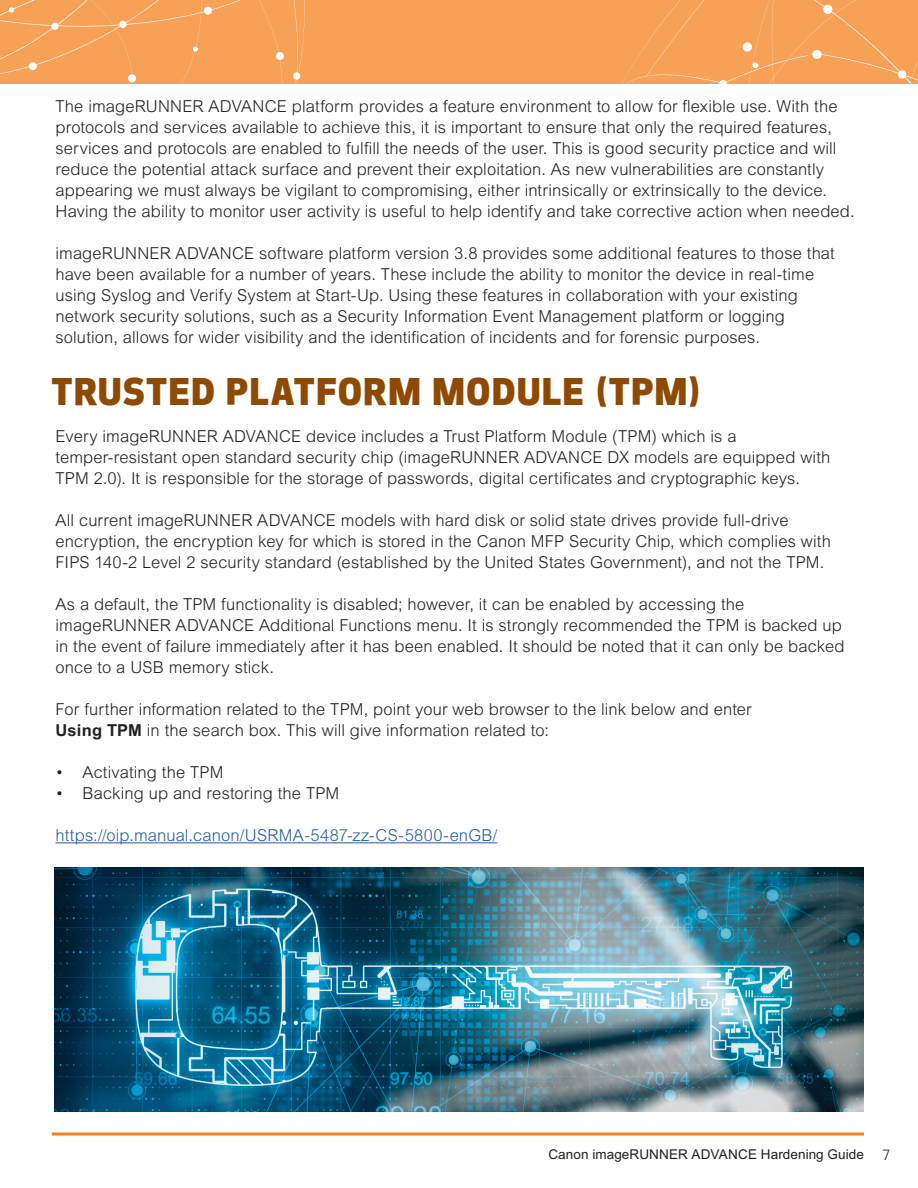
<style>
.page{position:relative;width:918px;height:1188px;background:#fff}
.page>*{position:absolute;margin:0;border:0;box-sizing:border-box;transform-origin:0 0}
.Sub_Heads{font:800 36px "Optic Sans 501";letter-spacing:.05em;color:#8f4a01}
.Body_copy{font:300 16.5px/21px "Arial MT Pro";letter-spacing:.01em;color:#231f20}
.Body_copy-2{font:300 16.5px "Arial MT Pro";letter-spacing:.015em;color:#215e9f}
.t1{font:13.5px "Arial MT Pro";letter-spacing:.005em;color:#231f20}
.t2{font:13.5px "Optic Sans 201";color:#231f20}
.s1{font-weight:700}
</style>
<div class="page">
<svg style="left:52px;top:1132px;width:812px;height:4px;background:#f7a156"></svg>
<div style="left:0;top:0;width:918px;height:84px;background:#f7a157"></div>
<svg style="left:622px;top:0;width:296px;height:84px"></svg>
<svg style="left:0;top:0;width:305px;height:84px"></svg>
<hr style="left:56px;top:842px;width:441px;height:1px;background:#215e9f">
<img style="left:55px;top:867px;width:809px;height:244px">
<p class="Body_copy" style="left:56px;top:96px;width:801px">The imageRUNNER ADVANCE platform provides a feature environment to allow for flexible use. With the protocols and services available to achieve this, it is important to ensure that only the required features, services and protocols are enabled to fulfill the needs of the user. This is good security practice and will reduce the potential attack surface and prevent their exploitation. As new vulnerabilities are constantly appearing we must always be vigilant to compromising, either intrinsically or extrinsically to the device.<br>Having the ability to monitor user activity is useful to help identify and take corrective action when needed.</p>
<p class="Body_copy" style="left:56px;top:243px;width:781px">imageRUNNER ADVANCE software platform version 3.8 provides some additional features to those that have been available for a number of years. These include the ability to monitor the device in real-time using Syslog and Verify System at Start-Up. Using these features in collaboration with your existing network security solutions, such as a Security Information Event Management platform or logging solution, allows for wider visibility and the identification of incidents and for forensic purposes.</p>
<h1 class="Sub_Heads" style="left:52px;top:372px;width:650px">TRUSTED PLATFORM MODULE (TPM)</h1>
<p class="Body_copy" style="left:56px;top:427px;width:776px">Every imageRUNNER ADVANCE device includes a Trust Platform Module (TPM) which is a temper-resistant open standard security chip (imageRUNNER ADVANCE DX models are equipped with<br>TPM 2.0). It is responsible for the storage of passwords, digital certificates and cryptographic keys.</p>
<p class="Body_copy" style="left:56px;top:511px;width:734px">All current imageRUNNER ADVANCE models with hard disk or solid state drives provide full-drive</p>
<p class="Body_copy" style="left:56px;top:532px;width:777px">encryption, the encryption key for which is stored in the Canon MFP Security Chip, which complies with<br>FIPS 140-2 Level 2 security standard (established by the United States Government), and not the TPM.</p>
<p class="Body_copy" style="left:56px;top:595px;width:690px">As a default, the TPM functionality is disabled; however, it can be enabled by accessing the</p>
<p class="Body_copy" style="left:56px;top:616px;width:790px">imageRUNNER ADVANCE Additional Functions menu. It is strongly recommended the TPM is backed up in the event of failure immediately after it has been enabled. It should be noted that it can only be backed once to a USB memory stick.</p>
<p class="Body_copy" style="left:56px;top:700px;width:698px">For further information related to the TPM, point your web browser to the link below and enter</p>
<p class="Body_copy" style="left:56px;top:721px;width:495px"><span class="s1">Using TPM</span> in the search box. This will give information related to:</p>
<p class="Body_copy" style="left:56px;top:763px;width:169px">• Activating the TPM</p>
<p class="Body_copy" style="left:56px;top:784px;width:285px">• Backing up and restoring the TPM</p>
<p class="Body_copy-2" style="left:56px;top:826px;width:443px">https://oip.manual.canon/USRMA-5487-zz-CS-5800-enGB/</p>
<p class="t1" style="left:548px;top:1147px;width:317px">Canon imageRUNNER ADVANCE Hardening Guide</p>
<p class="t2" style="left:882px;top:1147px;width:9px">7</p>
</div>
